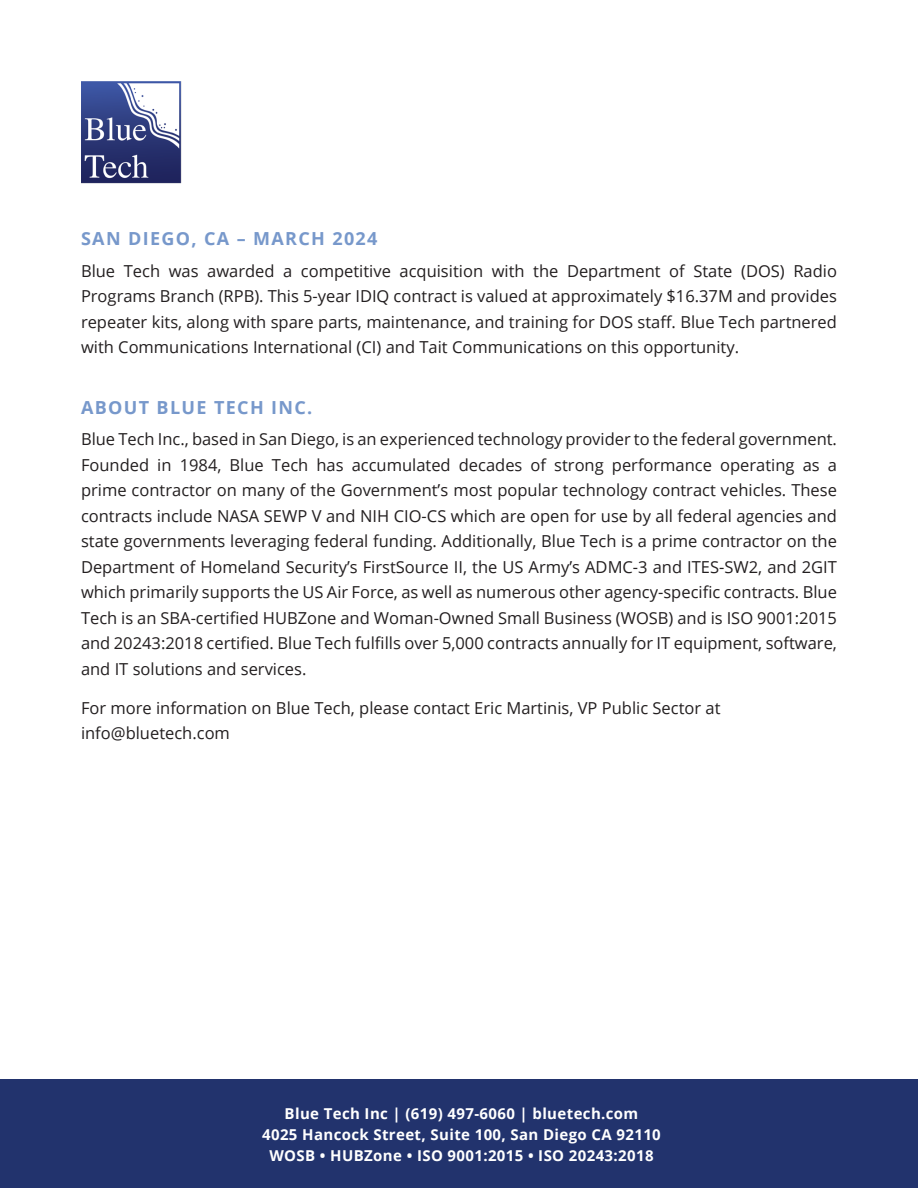
<style>
.page{position:relative;width:918px;height:1188px;background:#fff}
.page>*{position:absolute;margin:0;border:0;box-sizing:border-box;transform-origin:0 0}
.Subheadings{font:700 18px "Open Sans";letter-spacing:.075em;color:#7798cb}
.Letterhead_Basic{font:16.5px/25.5px "Open Sans";color:#231f20;text-align:justify}
.BackCardStyle{font:700 15px "Open Sans";letter-spacing:.025em;color:#fff}
</style>
<div class="page">
<img style="left:81px;top:81px;width:100px;height:103px">
<div style="left:0;top:1080px;width:918px;height:108px;background:#22336d"></div>
<p class="Subheadings" style="left:81px;top:226px;width:298px">SAN DIEGO, CA – MARCH 2024</p>
<p class="Letterhead_Basic" style="left:81px;top:257px;width:758px">Blue Tech was awarded a competitive acquisition with the Department of State (DOS) Radio Programs Branch (RPB). This 5-year IDIQ contract is valued at approximately $16.37M and provides repeater kits, along with spare parts, maintenance, and training for DOS staff. Blue Tech partnered with Communications International (CI) and Tait Communications on this opportunity.</p>
<p class="Subheadings" style="left:81px;top:395px;width:233px">ABOUT BLUE TECH INC.</p>
<p class="Letterhead_Basic" style="left:81px;top:426px;width:758px">Blue Tech Inc., based in San Diego, is an experienced technology provider to the federal government.<br>Founded in 1984, Blue Tech has accumulated decades of strong performance operating as a prime contractor on many of the Government’s most popular technology contract vehicles. These contracts include NASA SEWP V and NIH CIO-CS which are open for use by all federal agencies and state governments leveraging federal funding. Additionally, Blue Tech is a prime contractor on the Department of Homeland Security’s FirstSource II, the US Army’s ADMC-3 and ITES-SW2, and 2GIT which primarily supports the US Air Force, as well as numerous other agency-specific contracts. Blue Tech is an SBA-certified HUBZone and Woman-Owned Small Business (WOSB) and is ISO 9001:2015 and 20243:2018 certified. Blue Tech fulfills over 5,000 contracts annually for IT equipment, software, and IT solutions and services.</p>
<p class="Letterhead_Basic" style="left:81px;top:695px;width:641px">For more information on Blue Tech, please contact Eric Martinis, VP Public Sector at info@bluetech.com</p>
<p class="BackCardStyle" style="left:285px;top:1103px;width:355px">Blue Tech Inc | (619) 497-6060 | bluetech.com</p>
<p class="BackCardStyle" style="left:262px;top:1124px;width:400px">4025 Hancock Street, Suite 100, San Diego CA 92110</p>
<p class="BackCardStyle" style="left:269px;top:1145px;width:386px">WOSB • HUBZone • ISO 9001:2015 • ISO 20243:2018</p>
</div>
